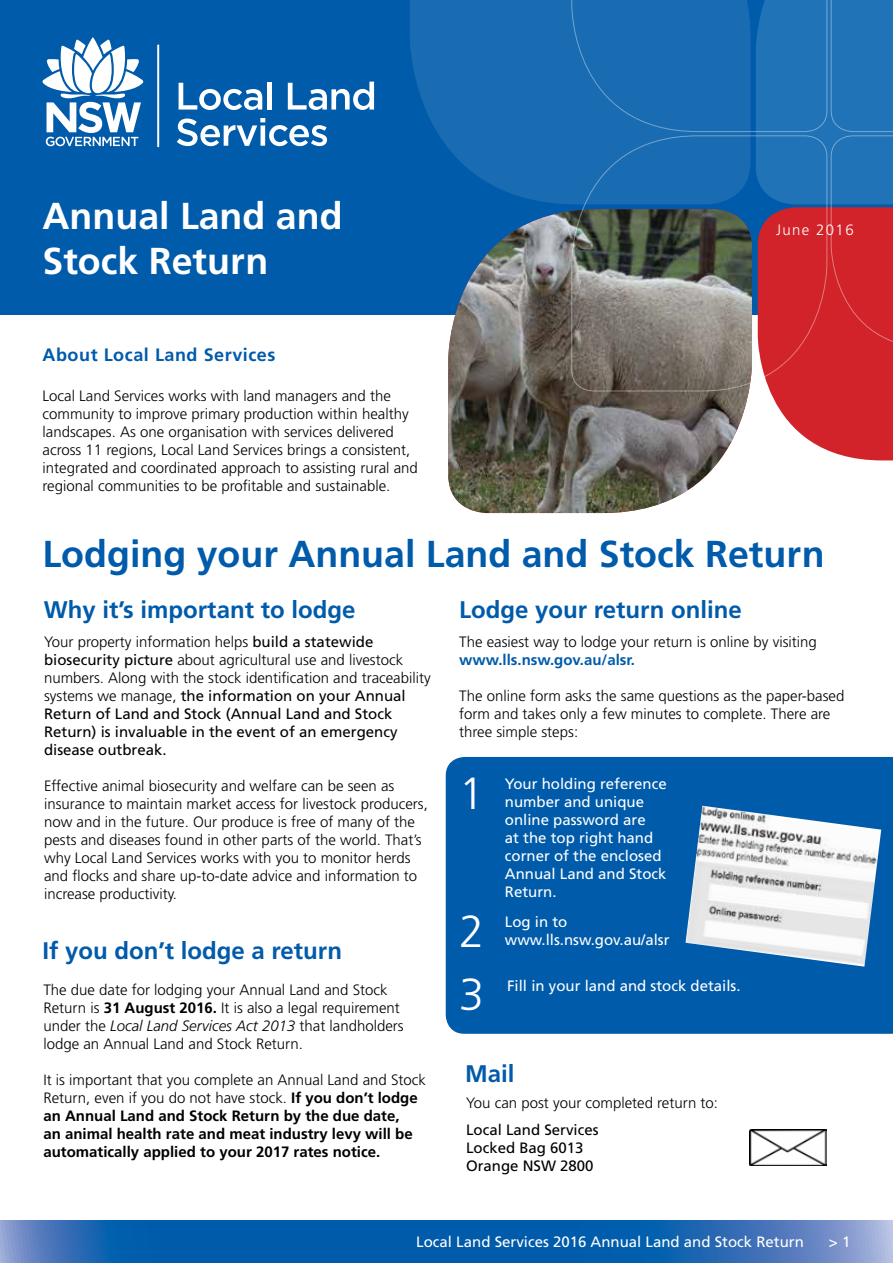
<style>
.page{position:relative;width:893px;height:1263px;background:#fff}
.page>*{position:absolute;margin:0;border:0;box-sizing:border-box;transform-origin:0 0}
.t1{font:300 45px/62.6px "Frutiger LT Std";color:#fff}
.t2{font:700 37.5px "Frutiger LT Std";color:#005baa}
.t3{font:700 37.5px "Frutiger LT Std";color:#fff}
.t4{font:700 24px "Frutiger LT Std";color:#005baa}
.t5{font:700 18px "Frutiger LT Std";letter-spacing:.03em;color:#005baa}
.t6{font:300 15px/18px "Frutiger LT Std";color:#000}
.t7{font:15px/18px "Frutiger LT Std";color:#000}
.t8{font:15px/18px "Frutiger LT Std";color:#fff}
.t9{font:700 15px/18px "Frutiger LT Std";color:#000}
.t10{font:700 15px "Frutiger LT Std";color:#005baa}
.t11{font:300 15px "Frutiger LT Std";letter-spacing:.09em;color:#fff}
.s1{font-weight:300}
.s2{font-weight:700}
.s3{font-style:italic}
</style>
<div class="page">
<svg style="left:0;top:1220px;width:893px;height:43px;background:#1e68b2"></svg>
<div style="left:0;top:0;width:893px;height:315px;background:#005baa"></div>
<img style="left:448px;top:211px;width:272px;height:302px">
<svg style="left:410px;top:0;width:161px;height:204px;fill:#196bb2"></svg>
<svg style="left:571px;top:0;width:322px;height:460px;background:#626383"></svg>
<svg style="left:43px;top:37px;width:100px;height:109px"></svg>
<hr style="left:157px;top:44px;width:2px;height:103px;background:#fff">
<svg style="left:179px;top:83px;width:83px;height:27px"></svg>
<div style="left:267px;top:82px;width:5px;height:28px;background:#fff"></div>
<svg style="left:288px;top:82px;width:86px;height:28px"></svg>
<svg style="left:177px;top:118px;width:150px;height:28px"></svg>
<div style="left:446px;top:757px;width:447px;height:277px;background:#005baa"></div>
<img style="left:685px;top:806px;width:196px;height:161px">
<img style="left:750px;top:1129px;width:76px;height:36px">
<h2 class="t3" style="left:43px;top:194px;width:302px">Annual Land and</h2>
<h2 class="t3" style="left:43px;top:239px;width:227px">Stock Return</h2>
<p class="t5" style="left:43px;top:344px;width:234px">About Local Land Services</p>
<p class="t6" style="left:43px;top:387px;width:377px">Local Land Services works with land managers and the community to improve primary production within healthy landscapes. As one organisation with services delivered across 11 regions, Local Land Services brings a consistent, integrated and coordinated approach to assisting rural and regional communities to be profitable and sustainable.</p>
<p class="t11" style="left:776px;top:221px;width:79px">June 2016</p>
<h2 class="t2" style="left:43px;top:532px;width:784px">Lodging your Annual Land and Stock Return</h2>
<h3 class="t4" style="left:459px;top:595px;width:284px">Lodge your return online</h3>
<h3 class="t4" style="left:44px;top:595px;width:313px">Why it’s important to lodge</h3>
<p class="t7" style="left:44px;top:632px;width:388px"><span class="s1">Your property information helps</span> build a statewide biosecurity picture <span class="s1">about agricultural use and livestock numbers. Along with the stock identification and traceability systems we manage,</span> the information on your Annual Return of Land and Stock (Annual Land and Stock Return) is invaluable in the event of an emergency disease outbreak.</p>
<p class="t6" style="left:44px;top:777px;width:385px">Effective animal biosecurity and welfare can be seen as insurance to maintain market access for livestock producers, now and in the future. Our produce is free of many of the pests and diseases found in other parts of the world. That’s why Local Land Services works with you to monitor herds and flocks and share up-to-date advice and information to increase productivity.</p>
<h3 class="t4" style="left:43px;top:936px;width:301px">If you don’t lodge a return</h3>
<p class="t6" style="left:43px;top:981px;width:362px">The due date for lodging your Annual Land and Stock Return is <span class="s2">31 August 2016.</span> It is also a legal requirement under the <span class="s3">Local Land Services Act 2013</span> that landholders lodge an Annual Land and Stock Return.</p>
<p class="t9" style="left:43px;top:1071px;width:384px"><span class="s1">It is important that you complete an Annual Land and Stock Return, even if you do not have stock.</span> If you don’t lodge an Annual Land and Stock Return by the due date,<br>an animal health rate and meat industry levy will be automatically applied to your 2017 rates notice.</p>
<p class="t6" style="left:459px;top:633px;width:359px">The easiest way to lodge your return is online by visiting</p>
<p class="t10" style="left:459px;top:650px;width:177px">www.lls.nsw.gov.au/alsr.</p>
<p class="t6" style="left:459px;top:687px;width:387px">The online form asks the same questions as the paper-based form and takes only a few minutes to complete. There are three simple steps:</p>
<h1 class="t1" style="left:459px;top:762px;width:27px">1</h1>
<p class="t8" style="left:505px;top:775px;width:163px">Your holding reference number and unique online password are<br>at the top right hand corner of the enclosed<br>Annual Land and Stock<br>Return.</p>
<p class="t8" style="left:505px;top:912px;width:166px">Log in to www.lls.nsw.gov.au/alsr</p>
<p class="t8" style="left:507px;top:976px;width:235px">Fill in your land and stock details.</p>
<h1 class="t1" style="left:459px;top:901px;width:27px">2<br>3</h1>
<h3 class="t4" style="left:465px;top:1059px;width:51px">Mail</h3>
<p class="t6" style="left:466px;top:1094px;width:253px">You can post your completed return to:</p>
<p class="t7" style="left:466px;top:1121px;width:134px">Local Land Services<br>Locked Bag 6013<br>Orange NSW 2800</p>
<p class="t8" style="left:416px;top:1233px;width:389px">Local Land Services 2016 Annual Land and Stock Return</p>
<p class="t8" style="left:829px;top:1233px;width:23px">&gt; 1</p>
</div>
